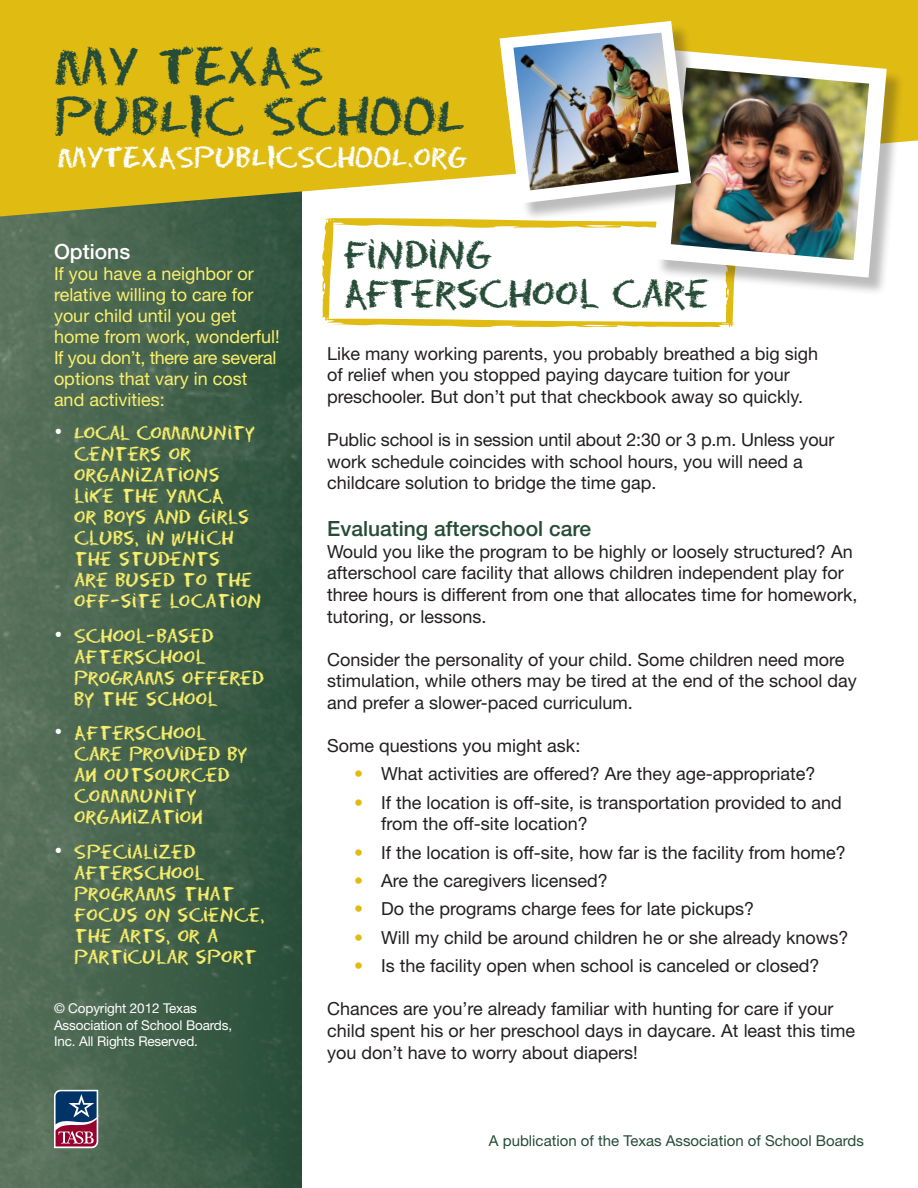
<style>
.page{position:relative;width:918px;height:1188px;background:#fff}
.page>*{position:absolute;margin:0;border:0;box-sizing:border-box;transform-origin:0 0}
.t1{font:49.5px/49.8px "Eraser";color:#264c37}
.t2{font:36px/39px "Eraser";color:#264c37}
.t3{font:27px "Eraser";color:#fff}
.t4{font:500 21px "Helvetica Neue";color:#264c37}
.t5{font:500 21px "Helvetica Neue";color:#fff}
.t6{font:18px/21.6px "Helvetica Neue";color:#231f20}
.t7{font:18px/21px "Eraser";color:#fbf06d}
.t8{font:18px/21px "Helvetica Neue";color:#fbf06d}
.t9{font:15px "Helvetica Neue";color:#264c37}
.t10{font:13.5px/16.2px "Helvetica Neue";letter-spacing:-.01em;color:#fff}
.s1{font-family:"Helvetica";font-size:24px;color:#fff}
.s2{color:#e0bb11}
</style>
<div class="page">
<div style="left:0;top:0;width:301px;height:1188px;background:linear-gradient(to right,#5c745d,#2c513c)"></div>
<svg style="left:0;top:0;width:918px;height:218px;background:#dcbc21"></svg>
<svg style="left:322px;top:218px;width:413px;height:109px"></svg>
<svg style="left:53px;top:1088px;width:47px;height:62px"></svg>
<div style="left:656px;top:53px;width:249px;height:243px;background:#231f20;opacity:.3"></div>
<svg style="left:653px;top:50px;width:234px;height:228px"></svg>
<img style="left:671px;top:68px;width:198px;height:192px">
<div style="left:502px;top:24px;width:207px;height:198px;background:#231f20;opacity:.3"></div>
<svg style="left:500px;top:21px;width:191px;height:183px"></svg>
<img style="left:513px;top:33px;width:166px;height:157px">
<p class="t1" style="left:54px;top:42px;width:412px">MY TEXAS<br>PUBLIC SCHOOL</p>
<p class="t3" style="left:57px;top:142px;width:411px">MYTEXASPUBLICSCHOOL.ORG</p>
<p class="t5" style="left:54px;top:239px;width:78px">Options</p>
<p class="t8" style="left:54px;top:262px;width:201px">If you have a neighbor or</p>
<p class="t8" style="left:54px;top:283px;width:227px">relative willing to care for your child until you get home from work, wonderful!<br>If you don’t, there are several options that vary in cost and activities:</p>
<p class="t7" style="left:74px;top:423px;width:189px;text-indent:-20px"><span class="s1">•</span> LOCAL COMMUNITY<br>CENTERS OR<br>ORGANIZATIONS<br>LIKE THE YMCA<br>OR BOYS AND GIRLS<br>CLUBS, IN WHICH<br>THE STUDENTS<br>ARE BUSED TO THE<br>OFF-SITE LOCATION</p>
<p class="t7" style="left:74px;top:625px;width:192px;text-indent:-20px"><span class="s1">•</span> SCHOOL-BASED<br>AFTERSCHOOL<br>PROGRAMS OFFERED<br>BY THE SCHOOL</p>
<p class="t7" style="left:74px;top:723px;width:174px;text-indent:-20px"><span class="s1">•</span> AFTERSCHOOL<br>CARE PROVIDED BY<br>AN OUTSOURCED<br>COMMUNITY<br>ORGANIZATION</p>
<p class="t7" style="left:74px;top:841px;width:192px;text-indent:-20px"><span class="s1">•</span> SPECIALIZED<br>AFTERSCHOOL<br>PROGRAMS THAT<br>FOCUS ON SCIENCE,<br>THE ARTS, OR A<br>PARTICULAR SPORT</p>
<p class="t10" style="left:54px;top:1000px;width:180px">© Copyright 2012 Texas<br>Association of School Boards,<br>Inc. All Rights Reserved.</p>
<p class="t2" style="left:344px;top:235px;width:367px">FINDING<br>AFTERSCHOOL CARE</p>
<p class="t6" style="left:327px;top:342px;width:492px">Like many working parents, you probably breathed a big sigh of relief when you stopped paying daycare tuition for your preschooler. But don’t put that checkbook away so quickly.</p>
<p class="t6" style="left:327px;top:429px;width:509px">Public school is in session until about 2:30 or 3 p.m. Unless your work schedule coincides with school hours, you will need a childcare solution to bridge the time gap.</p>
<p class="t4" style="left:327px;top:516px;width:265px">Evaluating afterschool care</p>
<p class="t6" style="left:327px;top:540px;width:532px">Would you like the program to be highly or loosely structured? An afterschool care facility that allows children independent play for three hours is different from one that allocates time for homework, tutoring, or lessons.</p>
<p class="t6" style="left:327px;top:648px;width:531px">Consider the personality of your child. Some children need more stimulation, while others may be tired at the end of the school day and prefer a slower-paced curriculum.</p>
<p class="t6" style="left:327px;top:735px;width:255px">Some questions you might ask:</p>
<p class="t6" style="left:354px;top:763px;width:463px"><span class="s2">•</span> What activities are offered? Are they age-appropriate?</p>
<p class="t6" style="left:381px;top:791px;width:462px;text-indent:-27px"><span class="s2">•</span> If the location is off-site, is transportation provided to and from the off-site location?</p>
<p class="t6" style="left:354px;top:841px;width:493px"><span class="s2">•</span> If the location is off-site, how far is the facility from home?</p>
<p class="t6" style="left:354px;top:870px;width:255px"><span class="s2">•</span> Are the caregivers licensed?</p>
<p class="t6" style="left:354px;top:898px;width:401px"><span class="s2">•</span> Do the programs charge fees for late pickups?</p>
<p class="t6" style="left:354px;top:926px;width:496px"><span class="s2">•</span> Will my child be around children he or she already knows?</p>
<p class="t6" style="left:354px;top:955px;width:467px"><span class="s2">•</span> Is the facility open when school is canceled or closed?</p>
<p class="t6" style="left:327px;top:998px;width:529px">Chances are you’re already familiar with hunting for care if your child spent his or her preschool days in daycare. At least this time you don’t have to worry about diapers!</p>
<p class="t9" style="left:489px;top:1132px;width:377px">A publication of the Texas Association of School Boards</p>
</div>
